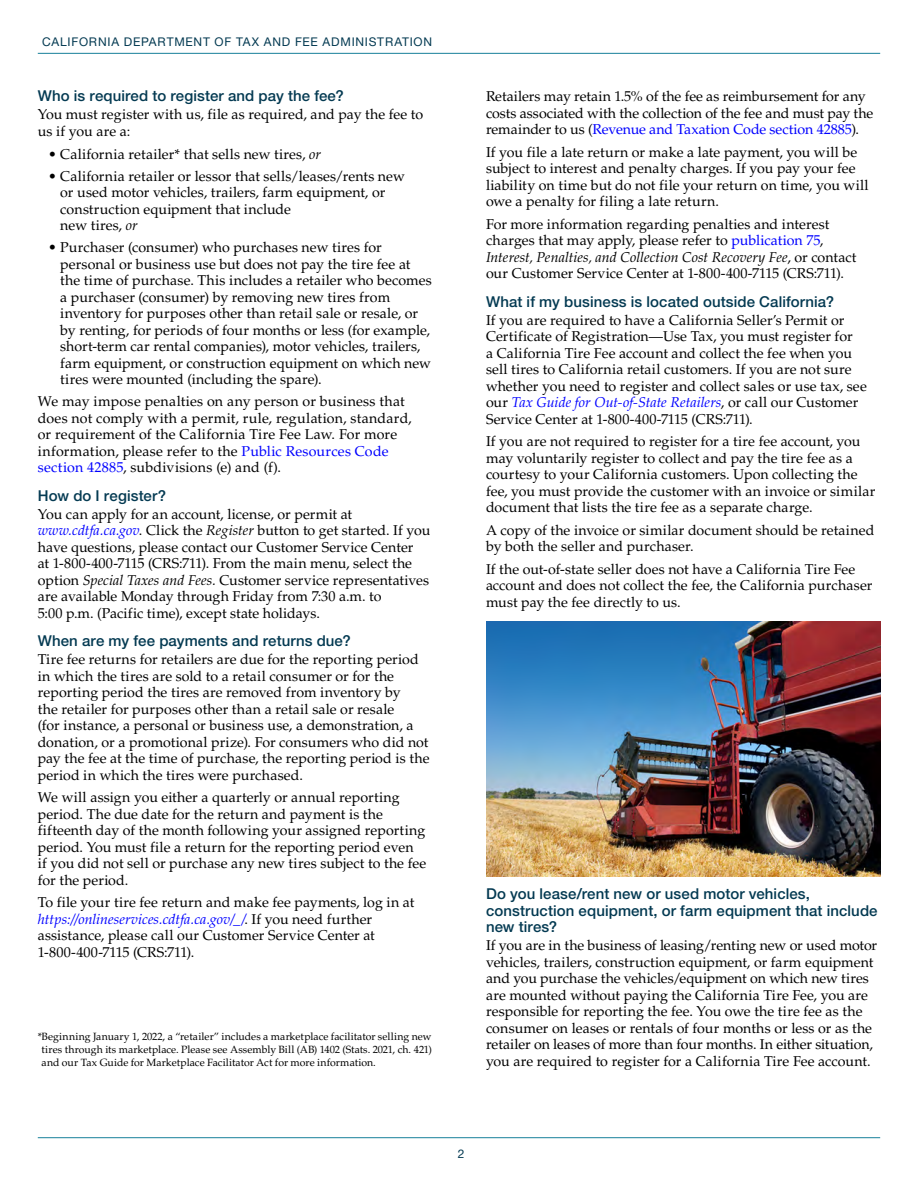
<style>
.page{position:relative;width:918px;height:1188px;background:#fff}
.page>*{position:absolute;margin:0;border:0;box-sizing:border-box;transform-origin:0 0}
.t1{font:500 15px/16.5px "Helvetica Neue LT Std";letter-spacing:.005em;color:#043a52}
.t2{font:14.25px/16.5px "Palatino LT Std";color:#000}
.t3{font:12px "Helvetica Neue LT Std";letter-spacing:.065em;color:#043a52}
.t4{font:10.5px/12.6px "Palatino LT Std";letter-spacing:-.005em;color:#000;text-align:justify}
.s1{font-style:italic}
.s2{color:#00f}
.s3{font-style:italic;color:#00f}
</style>
<div class="page">
<hr style="left:38px;top:53px;width:842px;height:1px;background:#17809a">
<hr style="left:38px;top:1137px;width:842px;height:1px;background:#17809a">
<img style="left:486px;top:621px;width:394px;height:256px">
<p class="t3" style="left:42px;top:35px;width:391px">CALIFORNIA DEPARTMENT OF TAX AND FEE ADMINISTRATION</p>
<h2 class="t1" style="left:38px;top:88px;width:308px">Who is required to register and pay the fee?</h2>
<p class="t2" style="left:38px;top:107px;width:387px">You must register with us, file as required, and pay the fee to us if you are a:</p>
<p class="t2" style="left:48px;top:146px;width:274px">• California retailer that sells new tires, <span class="s1">or</span></p>
<p class="t2" style="left:60px;top:168px;width:346px;text-indent:-12px">• California retailer or lessor that sells/leases/rents new or used motor vehicles, trailers, farm equipment, or construction equipment that include<br>new tires, <span class="s1">or</span></p>
<p class="t2" style="left:60px;top:239px;width:373px;text-indent:-12px">• Purchaser (consumer) who purchases new tires for personal or business use but does not pay the tire fee at the time of purchase. This includes a retailer who becomes a purchaser (consumer) by removing new tires from inventory for purposes other than retail sale or resale, or by renting, for periods of four months or less (for example, short-term car rental companies), motor vehicles, trailers, farm equipment, or construction equipment on which new tires were mounted (including the spare).</p>
<p class="t2" style="left:38px;top:393px;width:376px">We may impose penalties on any person or business that does not comply with a permit, rule, regulation, standard, or requirement of the California Tire Fee Law. For more information, please refer to the <span class="s2">Public Resources Code section 42885</span>, subdivisions (e) and (f).</p>
<h2 class="t1" style="left:38px;top:487px;width:130px">How do I register?</h2>
<p class="t2" style="left:38px;top:506px;width:394px">You can apply for an account, license, or permit at <span class="s3">www.cdtfa.ca.gov</span>. Click the <span class="s1">Register</span> button to get started. If you have questions, please contact our Customer Service Center<br>at 1-800-400-7115 (CRS:711). From the main menu, select the option <span class="s1">Special Taxes and Fees.</span> Customer service representatives are available Monday through Friday from 7:30 a.m. to<br>5:00 p.m. (Pacific time), except state holidays.</p>
<h2 class="t1" style="left:38px;top:632px;width:314px">When are my fee payments and returns due?</h2>
<p class="t2" style="left:38px;top:651px;width:393px">Tire fee returns for retailers are due for the reporting period in which the tires are sold to a retail consumer or for the reporting period the tires are removed from inventory by<br>the retailer for purposes other than a retail sale or resale<br>(for instance, a personal or business use, a demonstration, a donation, or a promotional prize). For consumers who did not pay the fee at the time of purchase, the reporting period is the period in which the tires were purchased.</p>
<p class="t2" style="left:38px;top:789px;width:390px">We will assign you either a quarterly or annual reporting period. The due date for the return and payment is the fifteenth day of the month following your assigned reporting period. You must file a return for the reporting period even if you did not sell or purchase any new tires subject to the fee for the period.</p>
<p class="t2" style="left:38px;top:894px;width:378px">To file your tire fee return and make fee payments, log in at <span class="s3">https://onlineservices.cdtfa.ca.gov/_/</span>. If you need further assistance, please call our Customer Service Center at 1-800-400-7115 (CRS:711).</p>
<p class="t4" style="left:42px;top:1031px;width:392px;text-indent:-4px">*Beginning January 1, 2022, a “retailer” includes a marketplace facilitator selling new tires through its marketplace. Please see Assembly Bill (AB) 1402 (Stats. 2021, ch. 421) and our Tax Guide for Marketplace Facilitator Act for more information.</p>
<p class="t2" style="left:486px;top:88px;width:389px">Retailers may retain 1.5% of the fee as reimbursement for any costs associated with the collection of the fee and must pay the remainder to us (<span class="s2">Revenue and Taxation Code section 42885</span>).</p>
<p class="t2" style="left:486px;top:144px;width:384px">If you file a late return or make a late payment, you will be subject to interest and penalty charges. If you pay your fee liability on time but do not file your return on time, you will owe a penalty for filing a late return.</p>
<p class="t2" style="left:486px;top:216px;width:372px">For more information regarding penalties and interest charges that may apply, please refer to <span class="s2">publication 75</span>, <span class="s1">Interest, Penalties, and Collection Cost Recovery Fee</span>, or contact our Customer Service Center at 1-800-400-7115 (CRS:711).</p>
<h2 class="t1" style="left:486px;top:293px;width:350px">What if my business is located outside California?</h2>
<p class="t2" style="left:486px;top:312px;width:382px">If you are required to have a California Seller’s Permit or Certificate of Registration—Use Tax, you must register for<br>a California Tire Fee account and collect the fee when you sell tires to California retail customers. If you are not sure whether you need to register and collect sales or use tax, see our <span class="s3">Tax Guide for Out-of-State Retailers</span>, or call our Customer Service Center at 1-800-400-7115 (CRS:711).</p>
<p class="t2" style="left:486px;top:433px;width:391px">If you are not required to register for a tire fee account, you may voluntarily register to collect and pay the tire fee as a courtesy to your California customers. Upon collecting the fee, you must provide the customer with an invoice or similar document that lists the tire fee as a separate charge.</p>
<p class="t2" style="left:486px;top:522px;width:390px">A copy of the invoice or similar document should be retained by both the seller and purchaser.</p>
<p class="t2" style="left:486px;top:561px;width:388px">If the out-of-state seller does not have a California Tire Fee account and does not collect the fee, the California purchaser must pay the fee directly to us.</p>
<h2 class="t1" style="left:486px;top:885px;width:393px">Do you lease/rent new or used motor vehicles, construction equipment, or farm equipment that include new tires?</h2>
<p class="t2" style="left:486px;top:937px;width:393px">If you are in the business of leasing/renting new or used motor vehicles, trailers, construction equipment, or farm equipment and you purchase the vehicles/equipment on which new tires are mounted without paying the California Tire Fee, you are responsible for reporting the fee. You owe the tire fee as the consumer on leases or rentals of four months or less or as the retailer on leases of more than four months. In either situation, you are required to register for a California Tire Fee account.</p>
<p class="t3" style="left:458px;top:1147px;width:8px">2</p>
</div>
